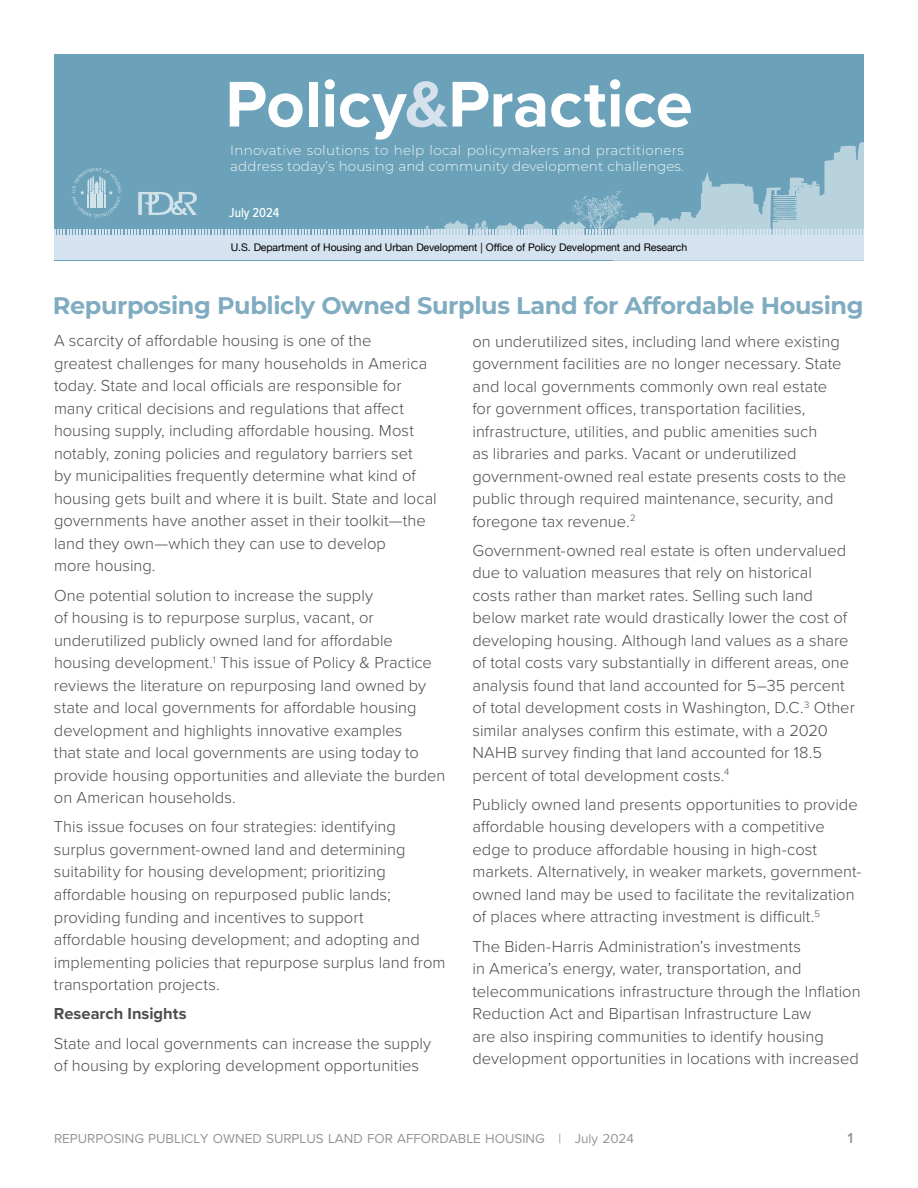
<style>
.page{position:relative;width:918px;height:1188px;background:#fff}
.page>*{position:absolute;margin:0;border:0;box-sizing:border-box;transform-origin:0 0}
.t1{font:700 66.9px "Proxima Nova";letter-spacing:-.005em;color:#fff}
.t2{font:700 24px "Montserrat";letter-spacing:-.015em;color:#80acc1}
.t3{font:300 16.5px/22.5px "Proxima Nova";color:#4d4d4f}
.t4{font:700 16.5px "Proxima Nova";color:#4d4d4f}
.t5{font:600 15px "Proxima Nova";color:#939598}
.t6{font:300 13.5px/16.2px "Montserrat";letter-spacing:.01em;color:#fff}
.t7{font:13.5px "Proxima Nova";color:#939598}
.t8{font:500 13.5px "Proxima Nova Cond";color:#fff}
.t9{font:10.5px "Helvetica Neue";letter-spacing:-.01em;color:#000}
.s1{color:#d5e2ee}
</style>
<div class="page">
<div style="left:54px;top:54px;width:810px;height:206px;background:#6ba2b9"></div>
<svg style="left:54px;top:142px;width:810px;height:118px"></svg>
<h1 class="t1" style="left:225px;top:54px;width:469px">Policy<span class="s1">&amp;</span>Practice</h1>
<p class="t6" style="left:230px;top:141px;width:455px">Innovative solutions to help local policymakers and practitioners address today’s housing and community development challenges.</p>
<p class="t8" style="left:229px;top:203px;width:52px">July 2024</p>
<p class="t9" style="left:231px;top:239px;width:458px">U.S. Department of Housing and Urban Development | Office of Policy Development and Research</p>
<h2 class="t2" style="left:53px;top:289px;width:812px">Repurposing Publicly Owned Surplus Land for Affordable Housing</h2>
<p class="t3" style="left:54px;top:329px;width:384px">A scarcity of affordable housing is one of the<br>greatest challenges for many households in America today. State and local officials are responsible for many critical decisions and regulations that affect housing supply, including affordable housing. Most notably, zoning policies and regulatory barriers set<br>by municipalities frequently determine what kind of housing gets built and where it is built. State and local governments have another asset in their toolkit—the land they own—which they can use to develop<br>more housing.</p>
<p class="t3" style="left:54px;top:583px;width:393px">One potential solution to increase the supply<br>of housing is to repurpose surplus, vacant, or underutilized publicly owned land for affordable housing development.<sup>1</sup> This issue of Policy &amp; Practice reviews the literature on repurposing land owned by state and local governments for affordable housing development and highlights innovative examples<br>that state and local governments are using today to provide housing opportunities and alleviate the burden on American households.</p>
<p class="t3" style="left:54px;top:815px;width:393px">This issue focuses on four strategies: identifying surplus government-owned land and determining suitability for housing development; prioritizing affordable housing on repurposed public lands; providing funding and incentives to support<br>affordable housing development; and adopting and implementing policies that repurpose surplus land from transportation projects.</p>
<h2 class="t4" style="left:54px;top:1001px;width:134px">Research Insights</h2>
<p class="t3" style="left:54px;top:1031px;width:379px">State and local governments can increase the supply of housing by exploring development opportunities</p>
<p class="t3" style="left:473px;top:329px;width:375px">on underutilized sites, including land where existing government facilities are no longer necessary. State and local governments commonly own real estate for government offices, transportation facilities, infrastructure, utilities, and public amenities such<br>as libraries and parks. Vacant or underutilized government-owned real estate presents costs to the public through required maintenance, security, and foregone tax revenue.<sup>2</sup></p>
<p class="t3" style="left:472px;top:538px;width:384px">Government-owned real estate is often undervalued due to valuation measures that rely on historical<br>costs rather than market rates. Selling such land below market rate would drastically lower the cost of developing housing. Although land values as a share of total costs vary substantially in different areas, one analysis found that land accounted for 5–35 percent of total development costs in Washington, D.C.<sup>3</sup> Other similar analyses confirm this estimate, with a 2020<br>NAHB survey finding that land accounted for 18.5 percent of total development costs.<sup>4</sup></p>
<p class="t3" style="left:472px;top:792px;width:391px">Publicly owned land presents opportunities to provide affordable housing developers with a competitive edge to produce affordable housing in high-cost markets. Alternatively, in weaker markets, government&shy;owned land may be used to facilitate the revitalization of places where attracting investment is difficult.<sup>5</sup></p>
<p class="t3" style="left:472px;top:934px;width:390px">The Biden-Harris Administration’s investments<br>in America’s energy, water, transportation, and telecommunications infrastructure through the Inflation Reduction Act and Bipartisan Infrastructure Law<br>are also inspiring communities to identify housing development opportunities in locations with increased</p>
<p class="t7" style="left:54px;top:1128px;width:582px">REPURPOSING PUBLICLY OWNED SURPLUS LAND FOR AFFORDABLE HOUSING | July 2024</p>
<p class="t5" style="left:848px;top:1127px;width:7px">1</p>
</div>
